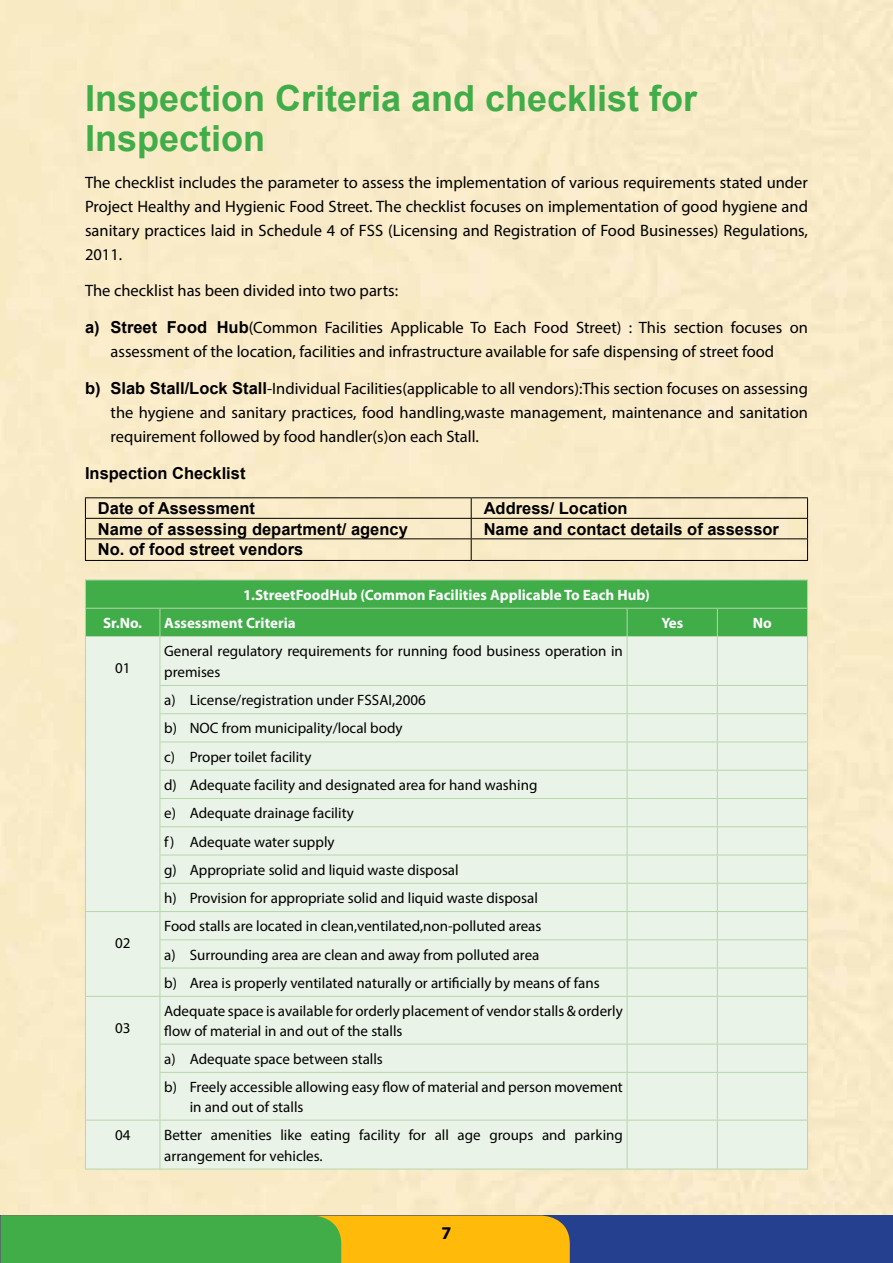
<style>
.page{position:relative;width:893px;height:1263px;background:#fff}
.page>*{position:absolute;margin:0;border:0;box-sizing:border-box;transform-origin:0 0}
.t1{font:700 36px/39.6px "Arial";color:#41ad49}
.t2{font:700 18px "Myriad Pro";color:#000}
.t3{font:16.5px/24px "Myriad Pro";color:#000;text-align:justify}
.t4{font:700 16.5px/35.4px "Arial";color:#000}
.t5{font:15px/28.2px "Myriad Pro";color:#000}
.t6{font:700 15px "Myriad Pro";color:#fff}
.s1{font-family:"Arial";font-weight:700}
</style>
<div class="page">
<div style="left:0;top:0;width:893px;height:1215px;background:#f9ebc7"></div>
<div style="left:1px;top:1215px;width:892px;height:48px;background:#25408f"></div>
<svg style="left:1px;top:1215px;width:569px;height:48px;background:#8cb030"></svg>
<img style="left:0;top:600px;width:1px;height:663px">
<hr style="left:85px;top:497px;width:386px;height:1px;background:#000">
<hr style="left:471px;top:497px;width:337px;height:1px;background:#000">
<hr style="left:85px;top:518px;width:386px;height:1px;background:#000">
<hr style="left:471px;top:518px;width:337px;height:1px;background:#000">
<hr style="left:85px;top:538px;width:386px;height:1px;background:#000">
<hr style="left:471px;top:538px;width:337px;height:1px;background:#000">
<hr style="left:85px;top:560px;width:386px;height:1px;background:#000">
<hr style="left:471px;top:560px;width:337px;height:1px;background:#000">
<svg style="left:85px;top:498px;width:1px;height:62px"></svg>
<svg style="left:471px;top:498px;width:1px;height:62px"></svg>
<svg style="left:807px;top:498px;width:1px;height:62px"></svg>
<div style="left:86px;top:637px;width:721px;height:532px;background:#eaf3e7"></div>
<div style="left:85px;top:580px;width:723px;height:56px;background:#41ad49"></div>
<hr style="left:85px;top:636px;width:75px;height:1px;background:#b6d6ac">
<hr style="left:85px;top:637px;width:1px;height:48px;background:#b6d6ac">
<hr style="left:160px;top:636px;width:467px;height:1px;background:#b6d6ac">
<hr style="left:160px;top:637px;width:1px;height:48px;background:#b6d6ac">
<hr style="left:627px;top:636px;width:90px;height:1px;background:#b6d6ac">
<hr style="left:627px;top:637px;width:1px;height:48px;background:#b6d6ac">
<hr style="left:717px;top:636px;width:91px;height:1px;background:#b6d6ac">
<hr style="left:717px;top:637px;width:1px;height:48px;background:#b6d6ac">
<hr style="left:807px;top:637px;width:1px;height:48px;background:#b6d6ac">
<hr style="left:160px;top:685px;width:467px;height:1px;background:#b6d6ac">
<hr style="left:627px;top:685px;width:90px;height:1px;background:#b6d6ac">
<hr style="left:717px;top:685px;width:91px;height:1px;background:#b6d6ac">
<hr style="left:160px;top:713px;width:467px;height:1px;background:#b6d6ac">
<hr style="left:627px;top:713px;width:90px;height:1px;background:#b6d6ac">
<hr style="left:717px;top:713px;width:91px;height:1px;background:#b6d6ac">
<hr style="left:160px;top:742px;width:467px;height:1px;background:#b6d6ac">
<hr style="left:627px;top:742px;width:90px;height:1px;background:#b6d6ac">
<hr style="left:717px;top:742px;width:91px;height:1px;background:#b6d6ac">
<hr style="left:160px;top:770px;width:467px;height:1px;background:#b6d6ac">
<hr style="left:627px;top:770px;width:90px;height:1px;background:#b6d6ac">
<hr style="left:717px;top:770px;width:91px;height:1px;background:#b6d6ac">
<hr style="left:160px;top:798px;width:467px;height:1px;background:#b6d6ac">
<hr style="left:627px;top:798px;width:90px;height:1px;background:#b6d6ac">
<hr style="left:717px;top:798px;width:91px;height:1px;background:#b6d6ac">
<hr style="left:160px;top:826px;width:467px;height:1px;background:#b6d6ac">
<hr style="left:627px;top:826px;width:90px;height:1px;background:#b6d6ac">
<hr style="left:717px;top:826px;width:91px;height:1px;background:#b6d6ac">
<hr style="left:160px;top:855px;width:467px;height:1px;background:#b6d6ac">
<hr style="left:627px;top:855px;width:90px;height:1px;background:#b6d6ac">
<hr style="left:717px;top:855px;width:91px;height:1px;background:#b6d6ac">
<hr style="left:160px;top:883px;width:467px;height:1px;background:#b6d6ac">
<hr style="left:627px;top:883px;width:90px;height:1px;background:#b6d6ac">
<hr style="left:717px;top:883px;width:91px;height:1px;background:#b6d6ac">
<hr style="left:85px;top:911px;width:75px;height:1px;background:#b6d6ac">
<svg style="left:85px;top:685px;width:1px;height:311px"></svg>
<hr style="left:160px;top:911px;width:467px;height:1px;background:#b6d6ac">
<hr style="left:627px;top:911px;width:90px;height:1px;background:#b6d6ac">
<hr style="left:717px;top:911px;width:91px;height:1px;background:#b6d6ac">
<hr style="left:160px;top:939px;width:467px;height:1px;background:#b6d6ac">
<hr style="left:627px;top:939px;width:90px;height:1px;background:#b6d6ac">
<hr style="left:717px;top:939px;width:91px;height:1px;background:#b6d6ac">
<hr style="left:160px;top:968px;width:467px;height:1px;background:#b6d6ac">
<svg style="left:160px;top:686px;width:1px;height:310px"></svg>
<hr style="left:627px;top:968px;width:90px;height:1px;background:#b6d6ac">
<svg style="left:627px;top:686px;width:1px;height:310px"></svg>
<hr style="left:717px;top:968px;width:91px;height:1px;background:#b6d6ac">
<svg style="left:717px;top:686px;width:1px;height:310px"></svg>
<svg style="left:807px;top:686px;width:1px;height:310px"></svg>
<hr style="left:85px;top:996px;width:75px;height:1px;background:#b6d6ac">
<hr style="left:85px;top:997px;width:1px;height:47px;background:#b6d6ac">
<svg style="left:85px;top:1044px;width:1px;height:28px"></svg>
<hr style="left:85px;top:1072px;width:1px;height:48px;background:#b6d6ac">
<hr style="left:160px;top:996px;width:467px;height:1px;background:#b6d6ac">
<hr style="left:160px;top:997px;width:1px;height:47px;background:#b6d6ac">
<hr style="left:627px;top:996px;width:90px;height:1px;background:#b6d6ac">
<hr style="left:627px;top:997px;width:1px;height:47px;background:#b6d6ac">
<hr style="left:717px;top:996px;width:91px;height:1px;background:#b6d6ac">
<hr style="left:717px;top:997px;width:1px;height:47px;background:#b6d6ac">
<hr style="left:807px;top:997px;width:1px;height:47px;background:#b6d6ac">
<hr style="left:160px;top:1044px;width:467px;height:1px;background:#b6d6ac">
<svg style="left:160px;top:1044px;width:1px;height:28px"></svg>
<hr style="left:627px;top:1044px;width:90px;height:1px;background:#b6d6ac">
<svg style="left:627px;top:1044px;width:1px;height:28px"></svg>
<hr style="left:717px;top:1044px;width:91px;height:1px;background:#b6d6ac">
<svg style="left:717px;top:1044px;width:1px;height:28px"></svg>
<svg style="left:807px;top:1044px;width:1px;height:28px"></svg>
<hr style="left:160px;top:1072px;width:467px;height:1px;background:#b6d6ac">
<hr style="left:160px;top:1073px;width:1px;height:47px;background:#b6d6ac">
<hr style="left:627px;top:1072px;width:90px;height:1px;background:#b6d6ac">
<hr style="left:627px;top:1073px;width:1px;height:47px;background:#b6d6ac">
<hr style="left:717px;top:1072px;width:91px;height:1px;background:#b6d6ac">
<hr style="left:717px;top:1073px;width:1px;height:47px;background:#b6d6ac">
<hr style="left:807px;top:1073px;width:1px;height:47px;background:#b6d6ac">
<hr style="left:85px;top:1120px;width:75px;height:1px;background:#b6d6ac">
<hr style="left:85px;top:1120px;width:1px;height:49px;background:#b6d6ac">
<hr style="left:160px;top:1120px;width:467px;height:1px;background:#b6d6ac">
<hr style="left:160px;top:1120px;width:1px;height:49px;background:#b6d6ac">
<hr style="left:627px;top:1120px;width:90px;height:1px;background:#b6d6ac">
<hr style="left:627px;top:1120px;width:1px;height:49px;background:#b6d6ac">
<hr style="left:717px;top:1120px;width:91px;height:1px;background:#b6d6ac">
<hr style="left:717px;top:1120px;width:1px;height:49px;background:#b6d6ac">
<hr style="left:807px;top:1120px;width:1px;height:49px;background:#b6d6ac">
<hr style="left:85px;top:1169px;width:75px;height:1px;background:#b6d6ac">
<hr style="left:160px;top:1169px;width:467px;height:1px;background:#b6d6ac">
<hr style="left:627px;top:1169px;width:90px;height:1px;background:#b6d6ac">
<hr style="left:717px;top:1169px;width:91px;height:1px;background:#b6d6ac">
<h1 class="t1" style="left:85px;top:79px;width:614px">Inspection Criteria and checklist for<br>Inspection</h1>
<p class="t3" style="left:85px;top:170px;width:724px">The checklist includes the parameter to assess the implementation of various requirements stated under Project Healthy and Hygienic Food Street. The checklist focuses on implementation of good hygiene and sanitary practices laid in Schedule 4 of FSS (Licensing and Registration of Food Businesses) Regulations, 2011.</p>
<p class="t3" style="left:85px;top:279px;width:315px">The checklist has been divided into two parts:</p>
<p class="t3" style="left:85px;top:315px;width:724px;text-align:center"><span class="s1">a) Street Food Hub</span>(Common Facilities Applicable To Each Food Street) : This section focuses on assessment of the location, facilities and infrastructure available for safe dispensing of street food</p>
<p class="t3" style="left:111px;top:376px;width:699px;text-indent:-26px"><span class="s1">b) Slab Stall/Lock Stall</span>-Individual Facilities(applicable to all vendors):This section focuses on assessing the hygiene and sanitary practices, food handling,waste management, maintenance and sanitation requirement followed by food handler(s)on each Stall.</p>
<p class="t4" style="left:98px;top:455px;width:159px;text-indent:-13px">Inspection Checklist<br>Date of Assessment</p>
<p class="t4" style="left:484px;top:491px;width:145px">Address/ Location</p>
<p class="t4" style="left:98px;top:511px;width:311px">Name of assessing department/ agency</p>
<p class="t4" style="left:484px;top:511px;width:297px">Name and contact details of assessor</p>
<p class="t4" style="left:98px;top:532px;width:207px">No. of food street vendors</p>
<p class="t6" style="left:243px;top:585px;width:408px">1.StreetFoodHub (Common Facilities Applicable To Each Hub)</p>
<p class="t6" style="left:103px;top:613px;width:41px">Sr.No.</p>
<p class="t6" style="left:164px;top:613px;width:133px">Assessment Criteria</p>
<p class="t6" style="left:661px;top:613px;width:23px">Yes</p>
<p class="t6" style="left:753px;top:613px;width:20px">No</p>
<p class="t5" style="left:115px;top:653px;width:17px">01</p>
<p class="t5" style="left:164px;top:641px;width:460px;line-height:20.7px">General regulatory requirements for running food business operation in premises</p>
<p class="t5" style="left:164px;top:686px;width:375px">a) License/registration under FSSAI,2006<br>b) NOC from municipality/local body<br>c) Proper toilet facility<br>d) Adequate facility and designated area for hand washing e) Adequate drainage facility<br>f) Adequate water supply<br>g) Appropriate solid and liquid waste disposal<br>h) Provision for appropriate solid and liquid waste disposal</p>
<p class="t5" style="left:115px;top:928px;width:17px">02</p>
<p class="t5" style="left:115px;top:1013px;width:17px">03</p>
<p class="t5" style="left:164px;top:912px;width:437px">Food stalls are located in clean,ventilated,non-polluted areas<br>a) Surrounding area are clean and away from polluted area<br>b) Area is properly ventilated naturally or artificially by means of fans</p>
<p class="t5" style="left:164px;top:1001px;width:460px;line-height:19.5px">Adequate space is available for orderly placement of vendor stalls &amp; orderly flow of material in and out of the stalls</p>
<p class="t5" style="left:164px;top:1044px;width:460px">a) Adequate space between stalls<br>b) Freely accessible allowing easy flow of material and person movement</p>
<p class="t5" style="left:190px;top:1092px;width:115px">in and out of stalls</p>
<p class="t5" style="left:115px;top:1120px;width:17px">04</p>
<p class="t5" style="left:164px;top:1124px;width:460px;line-height:20.7px">Better amenities like eating facility for all age groups and parking arrangement for vehicles.</p>
<p class="t2" style="left:441px;top:1221px;width:11px">7</p>
</div>
